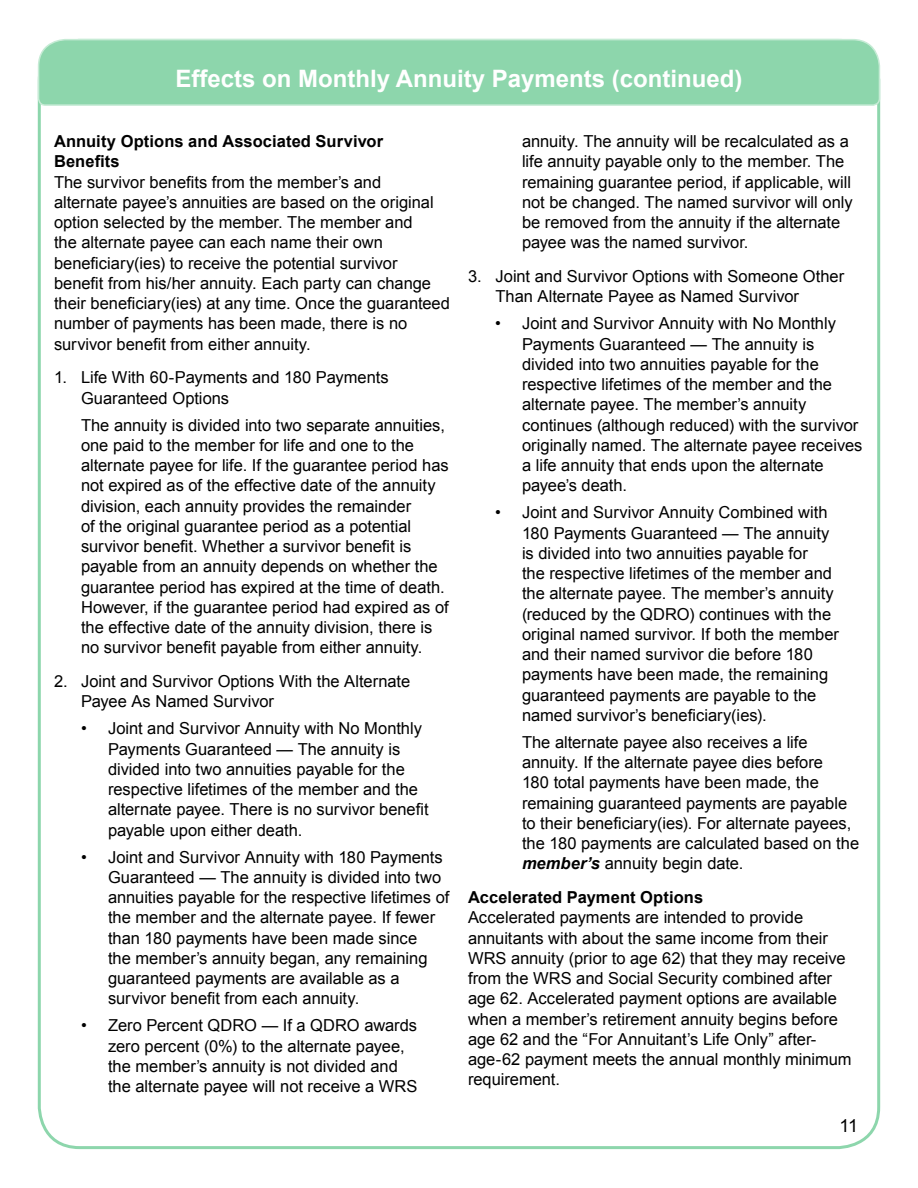
<style>
.page{position:relative;width:918px;height:1188px;background:#fff}
.page>*{position:absolute;margin:0;border:0;box-sizing:border-box;transform-origin:0 0}
.Headline{font:700 24px "Arial";color:#fff}
.t1{font:18px "Arial";color:#000}
.Text{font:16.5px/20.2px "Arial";color:#000}
.Text-2{font:700 16.5px/20.2px "Arial";letter-spacing:.005em;color:#000}
.s1{font-weight:700;font-style:italic}
</style>
<div class="page">
<svg style="left:37px;top:38px;width:844px;height:69px;background:#9bdbb6"></svg>
<div style="left:101px;top:54px;width:716px;height:45px;background:#8dd6ac"></div>
<p class="Headline" style="left:175px;top:62px;width:569px">Effects on Monthly Annuity Payments (continued)</p>
<p class="Text-2" style="left:54px;top:131px;width:331px">Annuity Options and Associated Survivor<br>Benefits</p>
<p class="Text" style="left:54px;top:171px;width:398px">The survivor benefits from the member’s and<br>alternate payee’s annuities are based on the original option selected by the member. The member and<br>the alternate payee can each name their own beneficiary(ies) to receive the potential survivor benefit from his/her annuity. Each party can change their beneficiary(ies) at any time. Once the guaranteed number of payments has been made, there is no survivor benefit from either annuity.</p>
<p class="Text" style="left:81px;top:367px;width:309px;text-indent:-27px">1. Life With 60-Payments and 180 Payments<br>Guaranteed Options</p>
<p class="Text" style="left:81px;top:414px;width:369px">The annuity is divided into two separate annuities, one paid to the member for life and one to the alternate payee for life. If the guarantee period has not expired as of the effective date of the annuity division, each annuity provides the remainder<br>of the original guarantee period as a potential survivor benefit. Whether a survivor benefit is payable from an annuity depends on whether the guarantee period has expired at the time of death.<br>However, if the guarantee period had expired as of the effective date of the annuity division, there is no survivor benefit payable from either annuity.</p>
<p class="Text" style="left:81px;top:671px;width:331px;text-indent:-27px">2. Joint and Survivor Options With the Alternate<br>Payee As Named Survivor</p>
<p class="Text" style="left:108px;top:718px;width:322px;text-indent:-27px">• Joint and Survivor Annuity with No Monthly Payments Guaranteed — The annuity is divided into two annuities payable for the respective lifetimes of the member and the alternate payee. There is no survivor benefit payable upon either death.</p>
<p class="Text" style="left:108px;top:846px;width:343px;text-indent:-27px">• Joint and Survivor Annuity with 180 Payments Guaranteed — The annuity is divided into two annuities payable for the respective lifetimes of the member and the alternate payee. If fewer than 180 payments have been made since<br>the member’s annuity began, any remaining guaranteed payments are available as a survivor benefit from each annuity.</p>
<p class="Text" style="left:108px;top:1015px;width:311px;text-indent:-27px">• Zero Percent QDRO — If a QDRO awards zero percent (0%) to the alternate payee, the member’s annuity is not divided and the alternate payee will not receive a WRS</p>
<p class="Text" style="left:522px;top:131px;width:332px">annuity. The annuity will be recalculated as a life annuity payable only to the member. The remaining guarantee period, if applicable, will not be changed. The named survivor will only be removed from the annuity if the alternate payee was the named survivor.</p>
<p class="Text" style="left:496px;top:266px;width:350px;text-indent:-28px">3. Joint and Survivor Options with Someone Other<br>Than Alternate Payee as Named Survivor</p>
<p class="Text" style="left:522px;top:313px;width:342px;text-indent:-27px">• Joint and Survivor Annuity with No Monthly Payments Guaranteed — The annuity is divided into two annuities payable for the respective lifetimes of the member and the alternate payee. The member’s annuity continues (although reduced) with the survivor originally named. The alternate payee receives a life annuity that ends upon the alternate payee’s death.</p>
<p class="Text" style="left:522px;top:502px;width:319px;text-indent:-27px">• Joint and Survivor Annuity Combined with 180 Payments Guaranteed — The annuity is divided into two annuities payable for<br>the respective lifetimes of the member and the alternate payee. The member’s annuity (reduced by the QDRO) continues with the original named survivor. If both the member and their named survivor die before 180 payments have been made, the remaining guaranteed payments are payable to the named survivor’s beneficiary(ies).</p>
<p class="Text" style="left:522px;top:732px;width:339px">The alternate payee also receives a life annuity. If the alternate payee dies before<br>180 total payments have been made, the remaining guaranteed payments are payable to their beneficiary(ies). For alternate payees, the 180 payments are calculated based on the <span class="s1">member’s</span> annuity begin date.</p>
<p class="Text-2" style="left:468px;top:887px;width:237px">Accelerated Payment Options</p>
<p class="Text" style="left:468px;top:907px;width:385px">Accelerated payments are intended to provide annuitants with about the same income from their WRS annuity (prior to age 62) that they may receive from the WRS and Social Security combined after age 62. Accelerated payment options are available when a member’s retirement annuity begins before age 62 and the “For Annuitant’s Life Only” after&shy;age-62 payment meets the annual monthly minimum requirement.</p>
<p class="t1" style="left:840px;top:1113px;width:20px">11</p>
</div>
